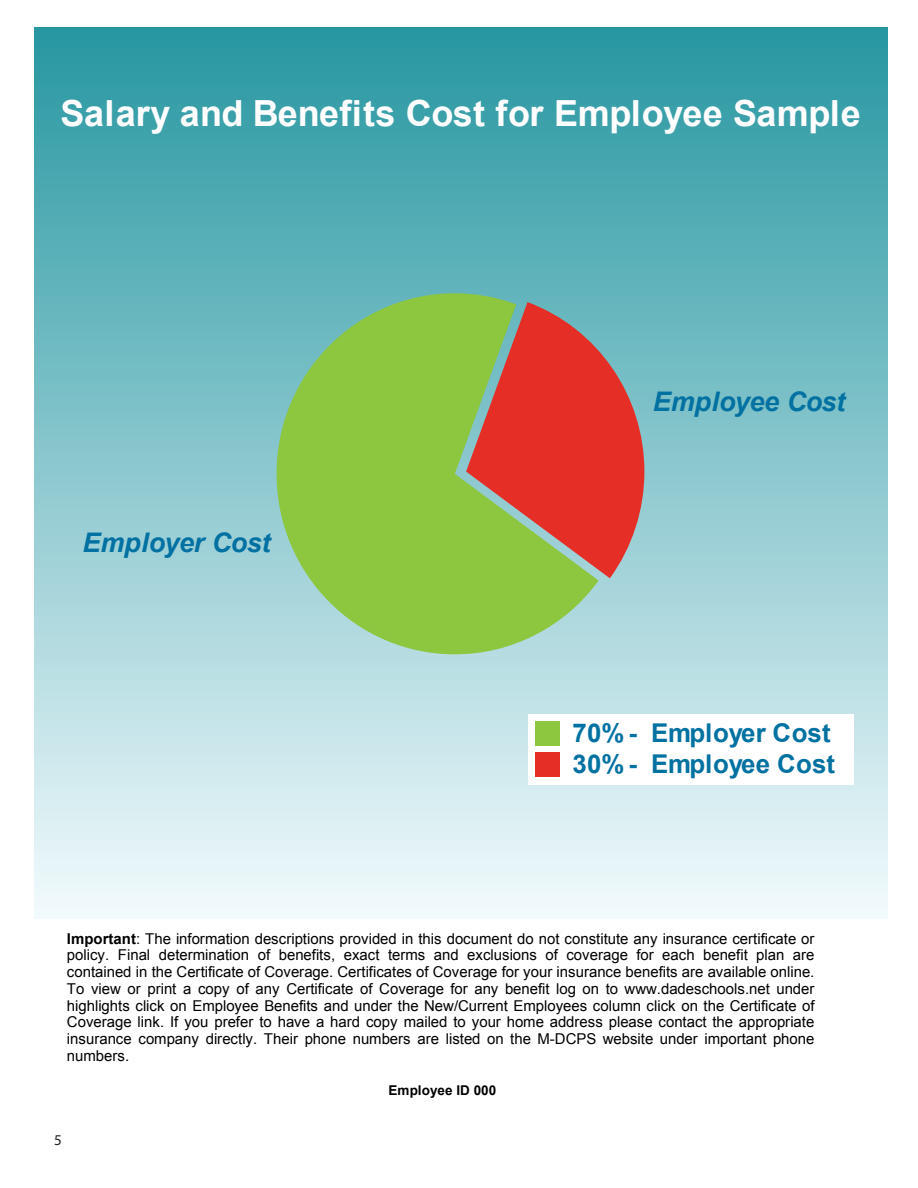
<style>
.page{position:relative;width:918px;height:1188px;background:#fff}
.page>*{position:absolute;margin:0;border:0;box-sizing:border-box;transform-origin:0 0}
.t1{font:700 36px "Arial";letter-spacing:.005em;color:#fff}
.t2{font:italic 700 27px "Arial";letter-spacing:-.015em;color:#0171a2}
.t3{font:700 25.8px/31.5px "Arial";color:#0171a2}
.t4{font:15px/16.8px "Arial";color:#000;text-align:justify}
.t5{font:15px "Myriad Pro";color:#231f20}
.t6{font:700 13.5px "Arial";color:#000}
.s1{font-weight:700}
</style>
<div class="page">
<div style="left:35px;top:28px;width:852px;height:891px;background:linear-gradient(to bottom,#2696a0,#f3fbfe)"></div>
<svg style="left:277px;top:293px;width:322px;height:361px;background:#8dc65f"></svg>
<svg style="left:466px;top:302px;width:178px;height:276px;background:#bf6949"></svg>
<div style="left:529px;top:714px;width:325px;height:71px;background:#fff"></div>
<div style="left:535px;top:721px;width:25px;height:25px;background:#8dc63f"></div>
<div style="left:535px;top:752px;width:25px;height:25px;background:#e52f26"></div>
<p class="t1" style="left:61px;top:89px;width:802px">Salary and Benefits Cost for Employee Sample</p>
<p class="t2" style="left:83px;top:525px;width:189px">Employer Cost</p>
<p class="t2" style="left:653px;top:384px;width:194px">Employee Cost</p>
<p class="t3" style="left:572px;top:718px;width:264px">70% - Employer Cost<br>30% - Employee Cost</p>
<p class="t4" style="left:67px;top:930px;width:749px"><span class="s1">Important</span>: The information descriptions provided in this document do not constitute any insurance certificate or policy. Final determination of benefits, exact terms and exclusions of coverage for each benefit plan are contained in the Certificate of Coverage. Certificates of Coverage for your insurance benefits are available online.<br>To view or print a copy of any Certificate of Coverage for any benefit log on to www.dadeschools.net under highlights click on Employee Benefits and under the New/Current Employees column click on the Certificate of Coverage link. If you prefer to have a hard copy mailed to your home address please contact the appropriate insurance company directly. Their phone numbers are listed on the M-DCPS website under important phone numbers.</p>
<p class="t6" style="left:389px;top:1081px;width:109px">Employee ID 000</p>
<p class="t5" style="left:54px;top:1131px;width:9px">5</p>
</div>
